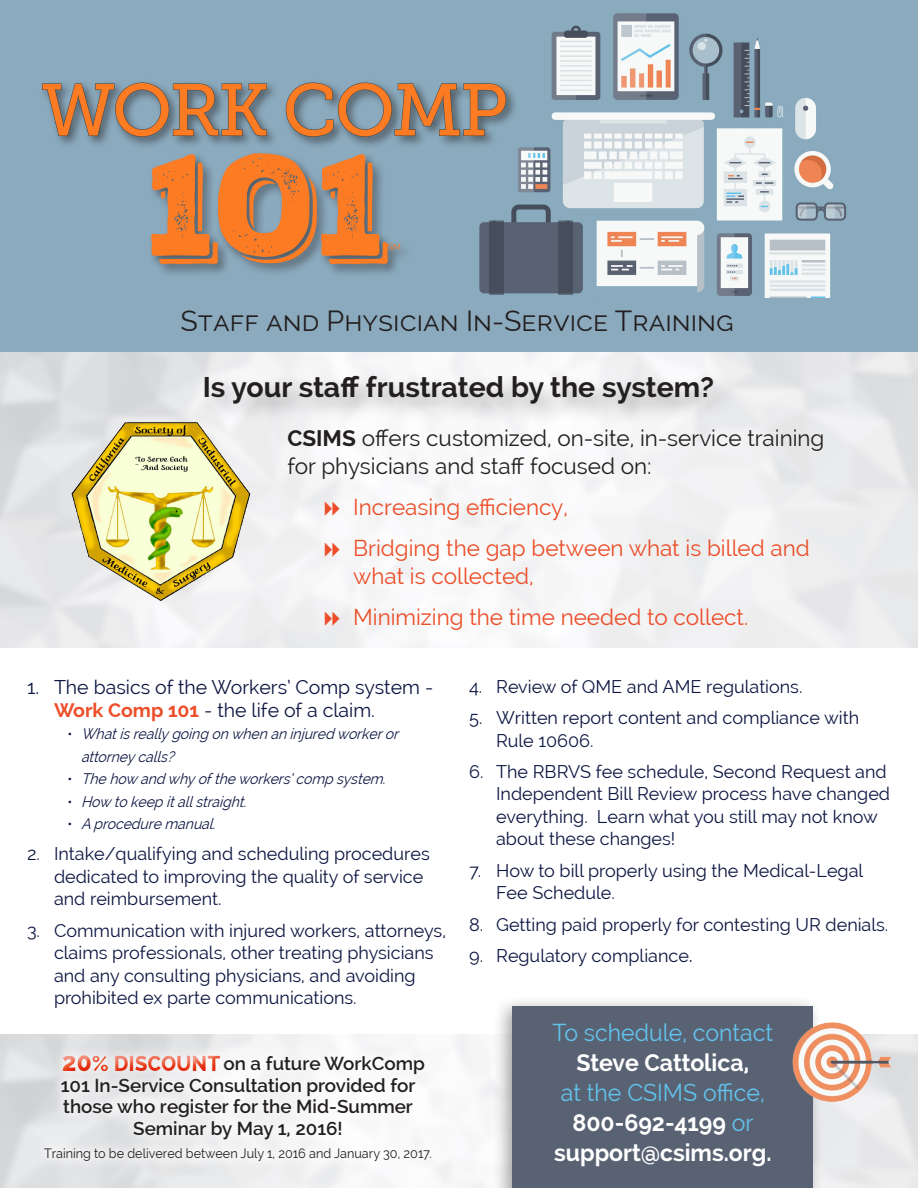
<style>
.page{position:relative;width:918px;height:1188px;background:#fff}
.page>*{position:absolute;margin:0;border:0;box-sizing:border-box;transform-origin:0 0}
.t1{font:139.5px "Nexa Rust Slab Black Shadow 01";color:#fd7b23}
.t2{font:73.05px "Museo Slab 500";letter-spacing:-.035em;color:#fd7b23}
.t3{font:28.5px "Raleway";color:#231f20}
.t4{font:700 28.5px "Raleway";color:#231f20}
.t5{font:700 24px "Raleway";color:#fff;scale:.96 1}
.t6{font:24px "Raleway";color:#62c3ed;scale:.96 1}
.t7{font:22.5px/27.8px "Raleway";color:#ec4e29}
.t8{font:22.5px/27.8px "Raleway";color:#231f20}
.t9{font:800 21.75px "Raleway";color:#ec4e29;scale:.95 1}
.t10{font:19.5px/22.5px "Raleway";color:#0d1641}
.t11{font:600 18.75px/21.5px "Raleway";color:#231f20;text-align:center}
.t12{font:18px/22.5px "Raleway";color:#0d1641}
.t13{font:italic 15px/22.5px "Raleway";color:#0d1641;scale:.93 1}
.t14{font:13.35px "Raleway";color:#231f20;scale:.95 1}
.t15{font:8.7px "Raleway";color:#fd7b23}
.s1{font-weight:700}
.s2{font-weight:700;color:#ec4e29}
.s3{font-style:normal}
.s4{font-size:26.55px}
.s5{font-size:21px}
.s6{font-weight:400;color:#62c3ed}
</style>
<div class="page">
<div style="left:0;top:0;width:918px;height:352px;background:#8baabe"></div>
<img style="left:479px;top:13px;width:367px;height:285px">
<img style="left:63px;top:411px;width:198px;height:198px">
<div style="left:39px;top:79px;width:479px;height:198px;background:#231f20;opacity:.55"></div>
<svg style="left:42px;top:82px;width:225px;height:55px"></svg>
<svg style="left:285px;top:82px;width:221px;height:55px"></svg>
<div style="left:33px;top:1043px;width:410px;height:130px;background:#fff;opacity:.75"></div>
<div style="left:200px;top:373px;width:538px;height:55px;background:#231f20;opacity:.34"></div>
<div style="left:492px;top:995px;width:331px;height:193px;background:#231f20;opacity:.41"></div>
<div style="left:513px;top:1006px;width:300px;height:182px;background:#596273"></div>
<div style="left:50px;top:1043px;width:182px;height:41px;background:#fff;opacity:.75"></div>
<div style="left:57px;top:1044px;width:175px;height:34px;background:#efeff1"></div>
<div style="left:57px;top:1045px;width:171px;height:31px;background:#fff;opacity:.75"></div>
<div style="left:57px;top:1049px;width:174px;height:29px;background:#f37021;opacity:.75"></div>
<img style="left:792px;top:1019px;width:103px;height:91px">
<svg style="left:325px;top:502px;width:15px;height:14px"></svg>
<svg style="left:325px;top:543px;width:15px;height:14px"></svg>
<svg style="left:325px;top:612px;width:15px;height:14px"></svg>
<p class="t2" style="left:41px;top:70px;width:468px">WORK COMP</p>
<p class="t1" style="left:148px;top:111px;width:241px">101</p>
<p class="t15" style="left:388px;top:242px;width:15px">SM</p>
<p class="t3" style="left:180px;top:304px;width:555px">Staff and Physician In-Service Training</p>
<p class="t4" style="left:203px;top:371px;width:513px">Is your staff frustrated by the system?</p>
<p class="t8" style="left:287px;top:424px;width:539px"><span class="s1">CSIMS</span> offers customized, on-site, in-service training for physicians and staff focused on:</p>
<p class="t7" style="left:353px;top:493px;width:216px">Increasing efficiency,</p>
<p class="t7" style="left:353px;top:535px;width:458px">Bridging the gap between what is billed and what is collected,</p>
<p class="t7" style="left:353px;top:604px;width:397px">Minimizing the time needed to collect.</p>
<p class="t10" style="left:54px;top:676px;width:381px;text-indent:-27px">1. The basics of the Workers’ Comp system -<br><span class="s2">Work Comp 101</span> - the life of a claim.</p>
<p class="t13" style="left:81px;top:722px;width:347px;text-indent:-14px"><span class="s3">•</span> Whatisreallygoingonwhenaninjured workeror attorneycalls?</p>
<p class="t13" style="left:68px;top:767px;width:348px"><span class="s3">•</span> Thehow and whyoftheworkers’compsystem.</p>
<p class="t13" style="left:68px;top:790px;width:199px"><span class="s3">•</span> How tokeepitallstraight.</p>
<p class="t13" style="left:68px;top:812px;width:165px"><span class="s3">•</span> Aproceduremanual.</p>
<p class="t12" style="left:54px;top:843px;width:377px;text-indent:-27px">2. Intake/qualifying and scheduling procedures dedicated to improving the quality of service and reimbursement.</p>
<p class="t12" style="left:54px;top:919px;width:394px;text-indent:-27px">3. Communication with injured workers, attorneys, claims professionals, other treating physicians and any consulting physicians, and avoiding prohibited ex parte communications.</p>
<p class="t9" style="left:62px;top:1051px;width:168px"><span class="s4">20</span>% DISCOUNT</p>
<p class="t11" style="left:223px;top:1053px;width:203px">on a future WorkComp</p>
<p class="t11" style="left:61px;top:1074px;width:356px">101 In-Service Consultation provided for those who register for the Mid-Summer<br>Seminar by May 1, 2016!</p>
<p class="t14" style="left:44px;top:1146px;width:410px">Training to be delivered between July 1, 2016 and January 30, 2017.</p>
<p class="t12" style="left:469px;top:675px;width:335px">4. Review of QME and AME regulations.</p>
<p class="t12" style="left:496px;top:706px;width:364px;text-indent:-27px">5. Written report content and compliance with<br>Rule 10606.</p>
<p class="t12" style="left:496px;top:760px;width:395px;text-indent:-27px">6. The RBRVS fee schedule, Second Request and Independent Bill Review process have changed everything. Learn what you still may not know about these changes!</p>
<p class="t12" style="left:496px;top:859px;width:369px;text-indent:-27px">7. How to bill properly using the Medical-Legal<br>Fee Schedule.</p>
<p class="t12" style="left:469px;top:913px;width:421px">8. Getting paid properly for contesting UR denials.</p>
<p class="t12" style="left:469px;top:945px;width:225px">9. Regulatory compliance<span class="s5">.</span></p>
<p class="t6" style="left:553px;top:1019px;width:231px">To schedule, contact</p>
<p class="t5" style="left:576px;top:1049px;width:181px">Steve Cattolica,</p>
<p class="t6" style="left:561px;top:1079px;width:214px">at the CSIMS office,</p>
<p class="t5" style="left:573px;top:1109px;width:190px">800-692-4199 <span class="s6">or</span></p>
<p class="t5" style="left:554px;top:1139px;width:228px">support@csims.org.</p>
</div>
